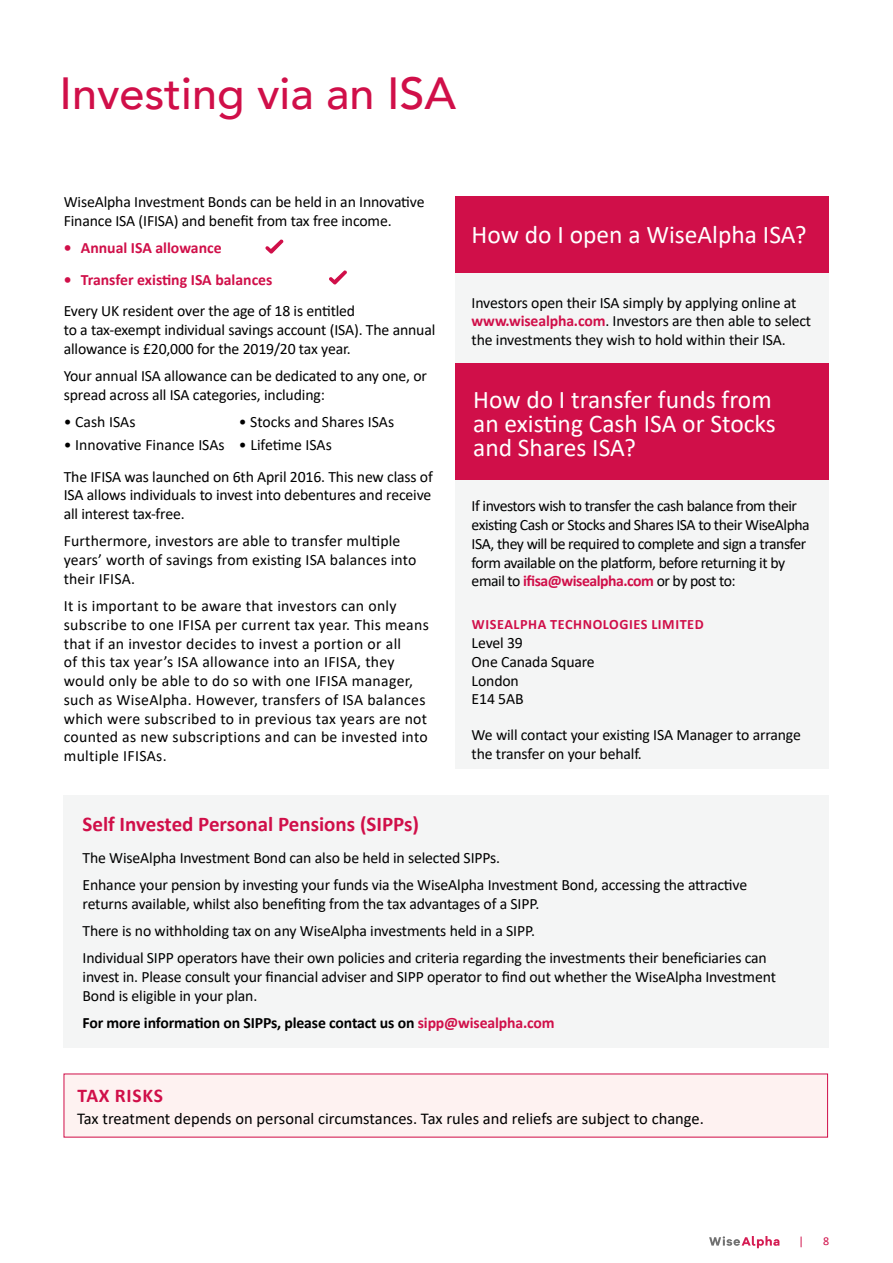
<style>
.page{position:relative;width:893px;height:1263px;background:#fff}
.page>*{position:absolute;margin:0;border:0;box-sizing:border-box;transform-origin:0 0}
.t1{font:500 45px "Avenir";color:#d00f49}
.t2{font:25.5px/24px "Calibri";color:#fff}
.t3{font:700 21px "Calibri";color:#d00f49}
.t4{font:700 19.5px "Calibri";letter-spacing:.04em;color:#d00f49}
.t5{font:16.5px "Calibri";color:#000}
.t6{font:15.75px/18.8px "Calibri";letter-spacing:-.01em;color:#000}
.t7{font:15.75px/18.8px "Calibri";letter-spacing:.02em;color:#000}
.t8{font:15.75px/18.8px "Calibri";letter-spacing:-.03em;color:#000}
.t9{font:15.75px/18.8px "Calibri";letter-spacing:.01em;color:#000}
.t10{font:700 15.75px "Calibri";letter-spacing:-.01em;color:#000}
.t11{font:700 15.75px "Calibri";color:#d00f49}
.t12{font:700 14.25px "Calibri";letter-spacing:.04em;color:#d00f49}
.t13{font:12px "Calibri";color:#d00f49}
.s1{font-weight:700;color:#d00f49}
.s2{color:#d00f49}
</style>
<div class="page">
<div style="left:63px;top:795px;width:766px;height:253px;background:#f4f5f5"></div>
<div style="left:64px;top:1074px;width:764px;height:63px;background:#fef2f1"></div>
<div style="left:455px;top:196px;width:374px;height:77px;background:#d00f49"></div>
<div style="left:455px;top:273px;width:374px;height:496px;background:#f4f5f5"></div>
<div style="left:455px;top:363px;width:374px;height:117px;background:#d00f49"></div>
<svg style="left:265px;top:239px;width:19px;height:15px"></svg>
<svg style="left:329px;top:270px;width:18px;height:15px"></svg>
<svg style="left:709px;top:1236px;width:70px;height:12px"></svg>
<h1 class="t1" style="left:60px;top:54px;width:398px">Investing via an ISA</h1>
<p class="t6" style="left:64px;top:192px;width:362px">WiseAlpha Investment Bonds can be held in an Innovative<br>Finance ISA (IFISA) and benefit from tax free income.</p>
<p class="t11" style="left:64px;top:237px;width:159px">• Annual ISA allowance</p>
<p class="t11" style="left:64px;top:269px;width:210px">• Transfer existing ISA balances</p>
<p class="t6" style="left:64px;top:301px;width:373px">Every UK resident over the age of 18 is entitled<br>to a tax-exempt individual savings account (ISA). The annual allowance is £20,000 for the 2019/20 tax year.</p>
<p class="t6" style="left:64px;top:366px;width:365px">Your annual ISA allowance can be dedicated to any one, or spread across all ISA categories, including:</p>
<p class="t6" style="left:64px;top:412px;width:73px">• Cash ISAs</p>
<p class="t6" style="left:239px;top:412px;width:157px">• Stocks and Shares ISAs</p>
<p class="t6" style="left:64px;top:429px;width:371px;line-height:31.5px">• Innovative Finance ISAs • Lifetime ISAs<br>The IFISA was launched on 6th April 2016. This new class of</p>
<p class="t6" style="left:64px;top:485px;width:369px">ISA allows individuals to invest into debentures and receive all interest tax-free.</p>
<p class="t9" style="left:64px;top:531px;width:354px">Furthermore, investors are able to transfer multiple years’ worth of savings from existing ISA balances into their IFISA.</p>
<p class="t7" style="left:64px;top:596px;width:367px">It is important to be aware that investors can only subscribe to one IFISA per current tax year. This means that if an investor decides to invest a portion or all<br>of this tax year’s ISA allowance into an IFISA, they would only be able to do so with one IFISA manager, such as WiseAlpha. However, transfers of ISA balances which were subscribed to in previous tax years are not counted as new subscriptions and can be invested into multiple IFISAs.</p>
<h2 class="t2" style="left:472px;top:222px;width:336px">How do I open a WiseAlpha ISA?</h2>
<p class="t6" style="left:472px;top:292px;width:341px">Investors open their ISA simply by applying online at <span class="s1">www.wisealpha.com</span>. Investors are then able to select the investments they wish to hold within their ISA.</p>
<h2 class="t2" style="left:473px;top:387px;width:304px">How do I transfer funds from an existing Cash ISA or Stocks and Shares ISA?</h2>
<p class="t8" style="left:472px;top:496px;width:340px">If investors wish to transfer the cash balance from their existing Cash or Stocks and Shares ISA to their WiseAlpha ISA, they will be required to complete and sign a transfer form available on the platform, before returning it by email to <span class="s1">ifisa@wisealpha.com</span> or by post to:</p>
<p class="t12" style="left:472px;top:614px;width:233px">WISEALPHA TECHNOLOGIES LIMITED</p>
<p class="t6" style="left:472px;top:633px;width:125px">Level 39<br>One Canada Square<br>London<br>E14 5AB</p>
<p class="t6" style="left:472px;top:725px;width:331px">We will contact your existing ISA Manager to arrange the transfer on your behalf.</p>
<h3 class="t3" style="left:83px;top:809px;width:338px">Self Invested Personal Pensions (SIPPs)</h3>
<p class="t6" style="left:83px;top:843px;width:666px;line-height:27.3px">The WiseAlpha Investment Bond can also be held in selected SIPPs.<br>Enhance your pension by investing your funds via the WiseAlpha Investment Bond, accessing the attractive</p>
<p class="t6" style="left:83px;top:889px;width:686px;line-height:27.3px">returns available, whilst also benefiting from the tax advantages of a SIPP.<br>There is no withholding tax on any WiseAlpha investments held in a SIPP.<br>Individual SIPP operators have their own policies and criteria regarding the investments their beneficiaries can</p>
<p class="t6" style="left:83px;top:967px;width:695px">invest in. Please consult your financial adviser and SIPP operator to find out whether the WiseAlpha Investment<br>Bond is eligible in your plan.</p>
<p class="t10" style="left:83px;top:1011px;width:473px">For more information on SIPPs, please contact us on <span class="s2">sipp@wisealpha.com</span></p>
<p class="t4" style="left:77px;top:1081px;width:87px">TAX RISKS</p>
<p class="t5" style="left:77px;top:1107px;width:628px">Tax treatment depends on personal circumstances. Tax rules and reliefs are subject to change.</p>
<p class="t13" style="left:799px;top:1233px;width:7px">|</p>
<p class="t13" style="left:823px;top:1233px;width:8px">8</p>
</div>
